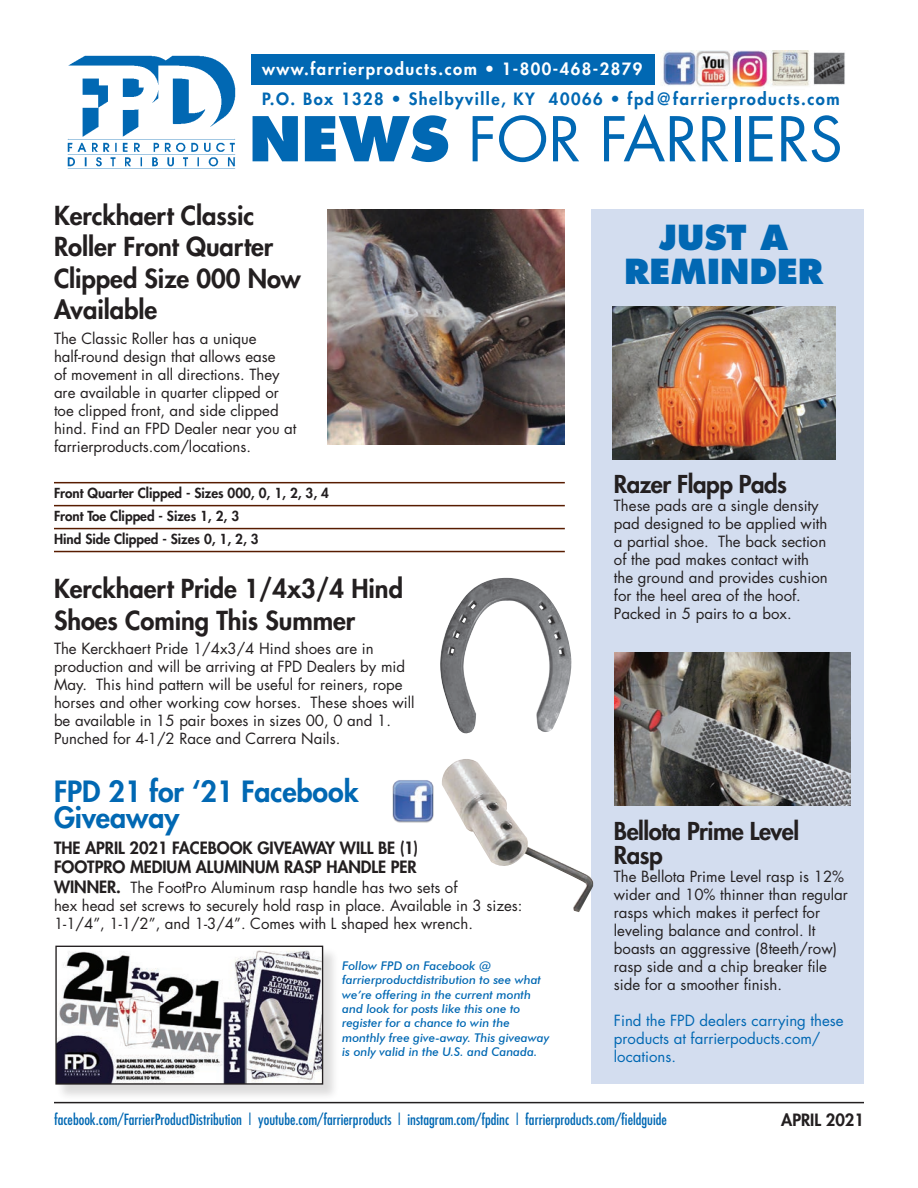
<style>
.page{position:relative;width:918px;height:1188px;background:#fff}
.page>*{position:absolute;margin:0;border:0;box-sizing:border-box;transform-origin:0 0}
.t1{font:60px "Futura";color:#0168b3}
.t2{font:800 33.6px/33.6px "Futura";letter-spacing:-.005em;color:#0168b3;text-align:center}
.t3{font:800 28.5px/25.5px "Futura";letter-spacing:-.005em;color:#0168b3}
.t4{font:800 25.5px/31.5px "Futura";letter-spacing:-.005em;color:#231f20}
.t5{font:800 24px/24px "Futura";letter-spacing:-.02em;color:#231f20}
.t6{font:800 16.5px/19.5px "Futura";letter-spacing:-.005em;color:#231f20}
.t7{font:800 16.5px "Futura";letter-spacing:.09em;color:#0168b3}
.t8{font:800 16.5px "Futura";letter-spacing:.09em;color:#fff}
.t9{font:15px/18px "Futura";color:#231f20}
.t10{font:condensed 15px "Futura";color:#0168b3}
.t11{font:15px/18px "Futura";color:#0168b3}
.t12{font:800 13.5px/23px "Futura";color:#231f20}
.t13{font:italic 500 12px/14.4px "Futura BT";color:#0168b3}
.s1{font-weight:800}
.s2{font-weight:800;font-size:16.5px}
</style>
<div class="page">
<div style="left:251px;top:54px;width:404px;height:30px;background:#0168b3"></div>
<img style="left:68px;top:55px;width:168px;height:114px">
<hr style="left:54px;top:1102px;width:810px;height:1px;background:#231f20">
<img style="left:663px;top:51px;width:182px;height:37px">
<div style="left:592px;top:210px;width:272px;height:874px;background:#d3ddef"></div>
<div style="left:56px;top:946px;width:284px;height:155px;background:#231f20;opacity:.16"></div>
<img style="left:57px;top:948px;width:264px;height:135px">
<div style="left:55px;top:946px;width:268px;height:139px;border:1px solid #231f20"></div>
<img style="left:442px;top:759px;width:152px;height:153px">
<img style="left:392px;top:780px;width:42px;height:43px">
<hr style="left:54px;top:482px;width:511px;height:1px;background:#581c00">
<hr style="left:54px;top:505px;width:511px;height:1px;background:#581c00">
<hr style="left:54px;top:528px;width:511px;height:1px;background:#581c00">
<hr style="left:54px;top:551px;width:511px;height:1px;background:#581c00">
<img style="left:328px;top:210px;width:237px;height:234px">
<img style="left:440px;top:578px;width:131px;height:155px">
<img style="left:613px;top:306px;width:222px;height:154px">
<img style="left:615px;top:652px;width:235px;height:154px">
<p class="t8" style="left:262px;top:58px;width:382px">www.farrierproducts.com • 1-800-468-2879</p>
<p class="t7" style="left:262px;top:88px;width:579px">P.O. Box 1328 • Shelbyville, KY 40066 • fpd@farrierproducts.com</p>
<h1 class="t1" style="left:249px;top:98px;width:595px"><span class="s1">NEWS</span> FOR FARRIERS</h1>
<h3 class="t4" style="left:54px;top:199px;width:248px">Kerckhaert Classic<br>Roller Front Quarter<br>Clipped Size 000 Now<br>Available</h3>
<p class="t9" style="left:54px;top:330px;width:244px">The Classic Roller has a unique half-round design that allows ease<br>of movement in all directions. They are available in quarter clipped or toe clipped front, and side clipped hind. Find an FPD Dealer near you at farrierproducts.com/locations.</p>
<p class="t12" style="left:54px;top:481px;width:277px">Front Quarter Clipped - Sizes 000, 0, 1, 2, 3, 4<br>Front Toe Clipped - Sizes 1, 2, 3<br>Hind Side Clipped - Sizes 0, 1, 2, 3</p>
<h3 class="t4" style="left:54px;top:573px;width:351px">Kerckhaert Pride 1/4x3/4 Hind<br>Shoes Coming This Summer</h3>
<p class="t9" style="left:54px;top:640px;width:362px">The Kerckhaert Pride 1/4x3/4 Hind shoes are in production and will be arriving at FPD Dealers by mid May. This hind pattern will be useful for reiners, rope horses and other working cow horses. These shoes will be available in 15 pair boxes in sizes 00, 0 and 1.<br>Punched for 4-1/2 Race and Carrera Nails.</p>
<h3 class="t3" style="left:54px;top:778px;width:306px">FPD 21 for ‘21 Facebook<br>Giveaway</h3>
<p class="t6" style="left:54px;top:838px;width:366px">THE APRIL 2021 FACEBOOK GIVEAWAY WILL BE (1)<br>FOOTPRO MEDIUM ALUMINUM RASP HANDLE PER</p>
<p class="t9" style="left:54px;top:878px;width:470px"><span class="s2">WINNER.</span> The FootPro Aluminum rasp handle has two sets of<br>hex head set screws to securely hold rasp in place. Available in 3 sizes:<br>1-1/4”, 1-1/2”, and 1-3/4”. Comes with L shaped hex wrench.</p>
<p class="t13" style="left:342px;top:958px;width:209px">Follow FPD on Facebook @ farrierproductdistribution to see what we’re offering in the current month and look for posts like this one to register for a chance to win the monthly free give-away. This giveaway is only valid in the U.S. and Canada.</p>
<h2 class="t2" style="left:624px;top:221px;width:201px">JUST A<br>REMINDER</h2>
<h3 class="t5" style="left:614px;top:472px;width:175px">Razer Flapp Pads</h3>
<p class="t9" style="left:614px;top:497px;width:215px">These pads are a single density pad designed to be applied with a partial shoe. The back section of the pad makes contact with the ground and provides cushion for the heel area of the hoof.<br>Packed in 5 pairs to a box.</p>
<h3 class="t5" style="left:614px;top:818px;width:187px">Bellota Prime Level<br>Rasp</h3>
<p class="t9" style="left:614px;top:867px;width:236px">The Bellota Prime Level rasp is 12% wider and 10% thinner than regular rasps which makes it perfect for leveling balance and control. It boasts an aggressive (8teeth/row) rasp side and a chip breaker file side for a smoother finish.</p>
<p class="t11" style="left:614px;top:1011px;width:231px">Find the FPD dealers carrying these products at farrierpoducts.com/ locations.</p>
<p class="t10" style="left:54px;top:1110px;width:614px">facebook.com/FarrierProductDistribution | youtube.com/farrierproducts | instagram.com/fpdinc | farrierproducts.com/fieldguide</p>
<p class="t6" style="left:781px;top:1109px;width:84px">APRIL 2021</p>
</div>
